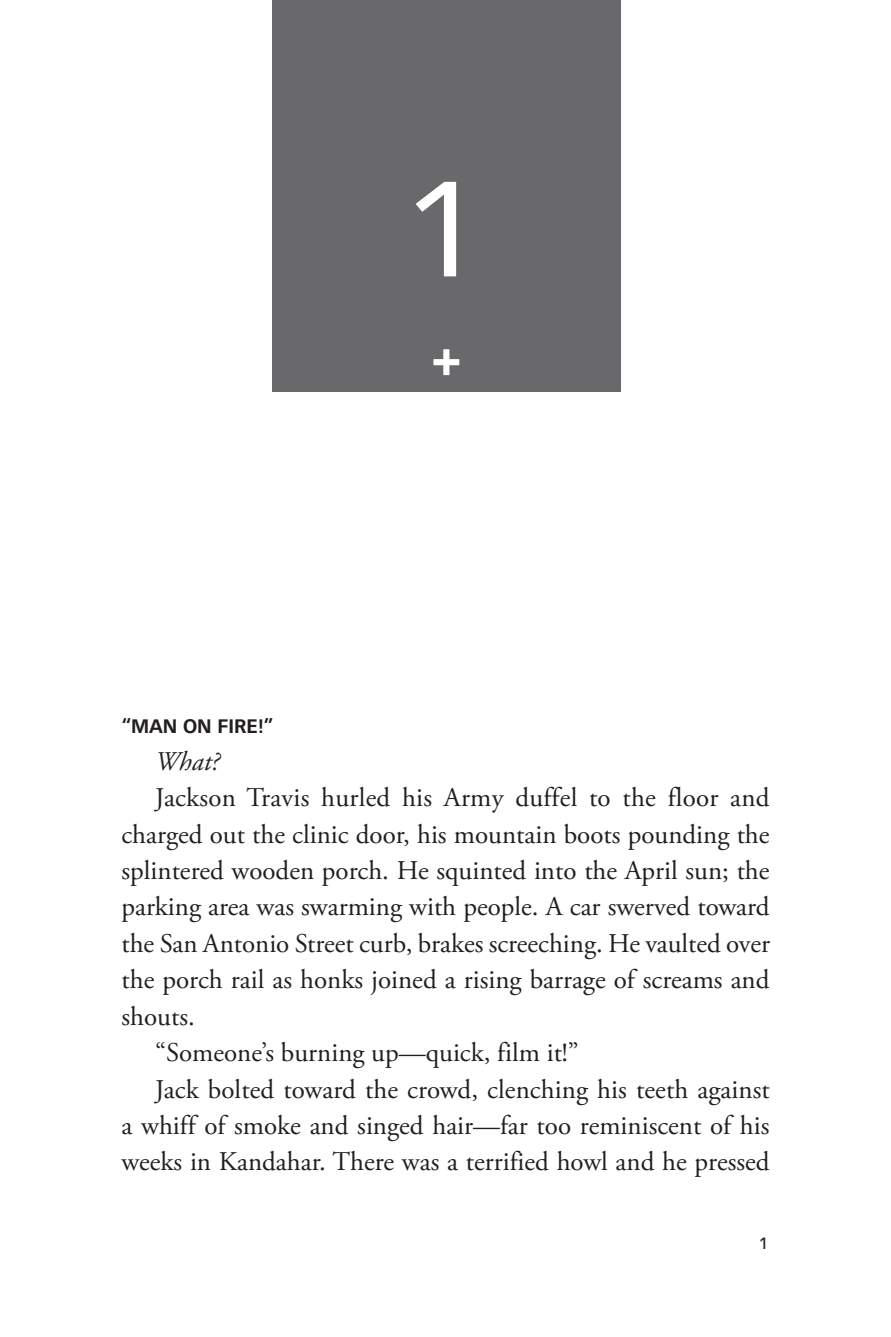
<style>
.page{position:relative;width:891px;height:1337px;background:#fff}
.page>*{position:absolute;margin:0;border:0;box-sizing:border-box;transform-origin:0 0}
.t1{font:132.75px "Vectora LH";color:#fff}
.t2{font:27px "Adobe Garamond Pro";color:#231f20}
.t3{font:italic 27px "Adobe Garamond Pro";color:#231f20}
.t4{font:700 19.12px "Vectora LH";color:#231f20}
.t5{font:15.75px "OCRB Alternate";color:#231f20}
</style>
<div class="page">
<div style="left:272px;top:0;width:349px;height:392px;background:#69696c"></div>
<svg style="left:433px;top:349px;width:26px;height:26px"></svg>
<h1 class="t1" style="left:404px;top:151px;width:75px">1</h1>
<p class="t4" style="left:122px;top:715px;width:154px">“MAN ON FIRE!”</p>
<p class="t3" style="left:155px;top:745px;width:66px">What?</p>
<p class="t2" style="left:155px;top:781px;width:616px">Jackson Travis hurled his Army duffel to the floor and</p>
<p class="t2" style="left:122px;top:817px;width:650px">charged out the clinic door, his mountain boots pounding the</p>
<p class="t2" style="left:122px;top:854px;width:650px">splintered wooden porch. He squinted into the April sun; the</p>
<p class="t2" style="left:122px;top:890px;width:650px">parking area was swarming with people. A car swerved toward</p>
<p class="t2" style="left:122px;top:927px;width:650px">the San Antonio Street curb, brakes screeching. He vaulted over</p>
<p class="t2" style="left:122px;top:963px;width:650px">the porch rail as honks joined a rising barrage of screams and</p>
<p class="t2" style="left:122px;top:1000px;width:75px">shouts.</p>
<p class="t2" style="left:155px;top:1036px;width:425px">“Someone’s burning up—quick, film it!”</p>
<p class="t2" style="left:155px;top:1072px;width:616px">Jack bolted toward the crowd, clenching his teeth against</p>
<p class="t2" style="left:122px;top:1109px;width:649px">a whiff of smoke and singed hair—far too reminiscent of his</p>
<p class="t2" style="left:122px;top:1145px;width:650px">weeks in Kandahar. There was a terrified howl and he pressed</p>
<p class="t5" style="left:758px;top:1234px;width:13px">1</p>
</div>
